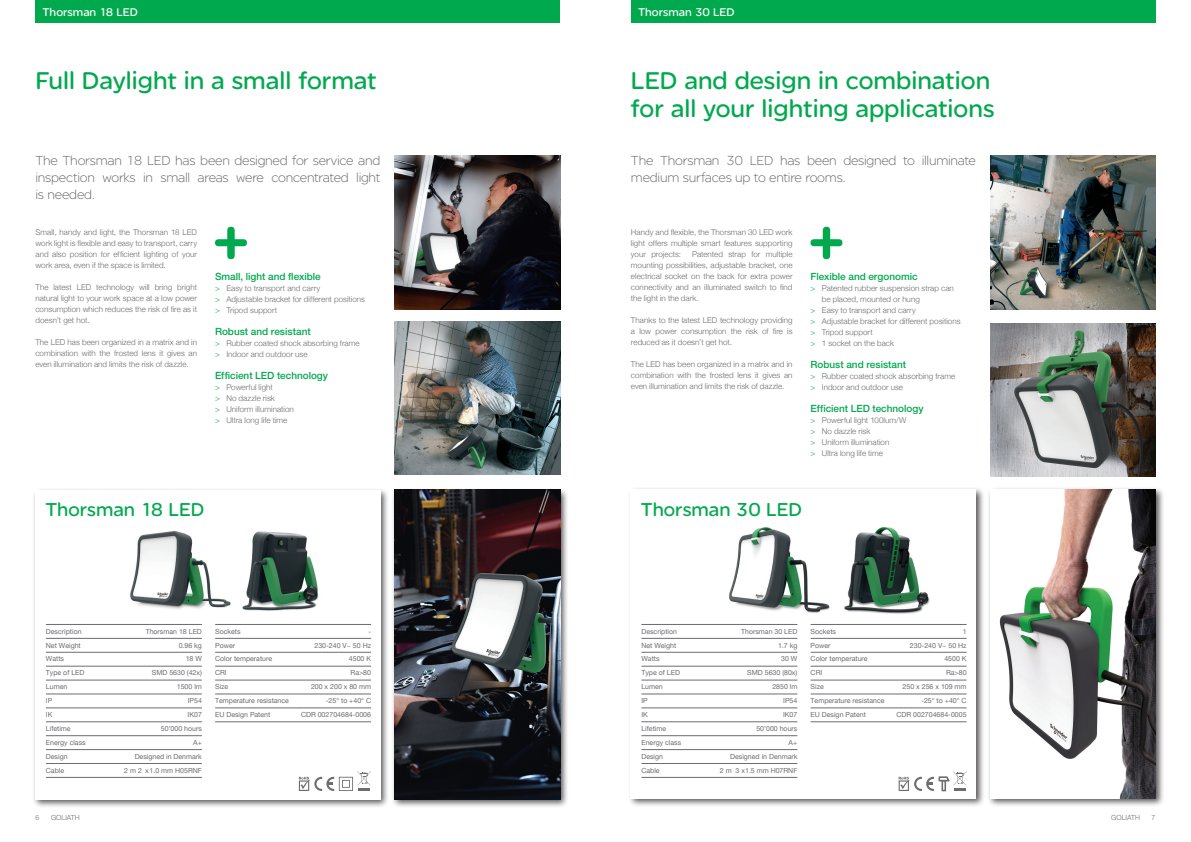
<style>
.page{position:relative;width:1191px;height:842px;background:#fff}
.page>*{position:absolute;margin:0;border:0;box-sizing:border-box;transform-origin:0 0}
.t1{font:26px/28px "SE Optimist";color:#00a94e}
.t2{font:20px "SE Optimist";color:#00a94e}
.t3{font:300 14px/17px "SE Optimist";letter-spacing:-.02em;color:#6c6d70;text-align:justify}
.t4{font:12px "SE Optimist";color:#fff}
.t5{font:500 10px "Helvetica Neue";letter-spacing:-.005em;color:#00a94e}
.t6{font:300 8px/11px "Helvetica Neue";letter-spacing:.005em;color:#6c6d70;text-align:justify}
.t7{font:7px/13.9px "Helvetica Neue";color:#6c6d70}
.t8{font:300 7px "Helvetica Neue";letter-spacing:.01em;color:#6c6d70}
.s1{color:#00a94e}
</style>
<div class="page">
<div style="left:32px;top:487px;width:357px;height:321px;background:#231f20;opacity:.75"></div>
<div style="left:35px;top:490px;width:345px;height:309px;background:#fff"></div>
<div style="left:391px;top:487px;width:178px;height:321px;background:#231f20;opacity:.75"></div>
<div style="left:627px;top:486px;width:357px;height:322px;background:#231f20;opacity:.75"></div>
<div style="left:631px;top:490px;width:345px;height:309px;background:#fff"></div>
<div style="left:986px;top:486px;width:178px;height:322px;background:#231f20;opacity:.75"></div>
<div style="left:35px;top:0;width:525px;height:23px;background:#00a94e"></div>
<div style="left:631px;top:0;width:524px;height:23px;background:#00a94e"></div>
<svg style="left:215px;top:227px;width:32px;height:32px"></svg>
<svg style="left:810px;top:227px;width:32px;height:32px"></svg>
<svg style="left:299px;top:771px;width:72px;height:20px"></svg>
<svg style="left:898px;top:771px;width:68px;height:20px"></svg>
<img style="left:130px;top:531px;width:189px;height:80px">
<img style="left:729px;top:527px;width:201px;height:87px">
<img style="left:990px;top:156px;width:165px;height:153px">
<img style="left:394px;top:322px;width:166px;height:153px">
<img style="left:990px;top:323px;width:165px;height:153px">
<img style="left:990px;top:490px;width:165px;height:309px">
<img style="left:394px;top:156px;width:166px;height:153px">
<img style="left:394px;top:490px;width:166px;height:309px">
<hr style="left:46px;top:624px;width:156px;height:1px;background:#6c6d70">
<hr style="left:46px;top:638px;width:156px;height:1px;background:#6c6d70">
<hr style="left:46px;top:652px;width:156px;height:1px;background:#6c6d70">
<hr style="left:46px;top:666px;width:156px;height:1px;background:#6c6d70">
<hr style="left:46px;top:680px;width:156px;height:1px;background:#6c6d70">
<hr style="left:46px;top:694px;width:156px;height:1px;background:#6c6d70">
<hr style="left:46px;top:708px;width:156px;height:1px;background:#6c6d70">
<hr style="left:46px;top:722px;width:156px;height:1px;background:#6c6d70">
<hr style="left:46px;top:735px;width:156px;height:1px;background:#6c6d70">
<hr style="left:46px;top:749px;width:156px;height:1px;background:#6c6d70">
<hr style="left:46px;top:763px;width:156px;height:1px;background:#6c6d70">
<hr style="left:46px;top:777px;width:156px;height:1px;background:#6c6d70">
<hr style="left:215px;top:624px;width:156px;height:1px;background:#6c6d70">
<hr style="left:215px;top:638px;width:156px;height:1px;background:#6c6d70">
<hr style="left:215px;top:652px;width:156px;height:1px;background:#6c6d70">
<hr style="left:215px;top:666px;width:156px;height:1px;background:#6c6d70">
<hr style="left:215px;top:680px;width:156px;height:1px;background:#6c6d70">
<hr style="left:215px;top:694px;width:156px;height:1px;background:#6c6d70">
<hr style="left:215px;top:708px;width:156px;height:1px;background:#6c6d70">
<hr style="left:215px;top:722px;width:156px;height:1px;background:#6c6d70">
<hr style="left:810px;top:624px;width:156px;height:1px;background:#6c6d70">
<hr style="left:810px;top:638px;width:156px;height:1px;background:#6c6d70">
<hr style="left:810px;top:652px;width:156px;height:1px;background:#6c6d70">
<hr style="left:810px;top:666px;width:156px;height:1px;background:#6c6d70">
<hr style="left:810px;top:680px;width:156px;height:1px;background:#6c6d70">
<hr style="left:810px;top:694px;width:156px;height:1px;background:#6c6d70">
<hr style="left:810px;top:708px;width:156px;height:1px;background:#6c6d70">
<hr style="left:810px;top:722px;width:156px;height:1px;background:#6c6d70">
<hr style="left:641px;top:624px;width:156px;height:1px;background:#6c6d70">
<hr style="left:641px;top:638px;width:156px;height:1px;background:#6c6d70">
<hr style="left:641px;top:652px;width:156px;height:1px;background:#6c6d70">
<hr style="left:641px;top:666px;width:156px;height:1px;background:#6c6d70">
<hr style="left:641px;top:680px;width:156px;height:1px;background:#6c6d70">
<hr style="left:641px;top:694px;width:156px;height:1px;background:#6c6d70">
<hr style="left:641px;top:708px;width:156px;height:1px;background:#6c6d70">
<hr style="left:641px;top:722px;width:156px;height:1px;background:#6c6d70">
<hr style="left:641px;top:735px;width:156px;height:1px;background:#6c6d70">
<hr style="left:641px;top:749px;width:156px;height:1px;background:#6c6d70">
<hr style="left:641px;top:763px;width:156px;height:1px;background:#6c6d70">
<hr style="left:641px;top:777px;width:156px;height:1px;background:#6c6d70">
<h3 class="t4" style="left:43px;top:5px;width:97px">Thorsman 18 LED</h3>
<h1 class="t1" style="left:35px;top:66px;width:343px">Full Daylight in a small format</h1>
<h3 class="t3" style="left:35px;top:152px;width:346px">The Thorsman 18 LED has been designed for service and inspection works in small areas were concentrated light is needed.</h3>
<p class="t6" style="left:35px;top:226px;width:163px">Small, handy and light, the Thorsman 18 LED work light is flexible and easy to transport, carry and also position for efficient lighting of your work area, even if the space is limited.</p>
<p class="t6" style="left:35px;top:281px;width:163px">The latest LED technology will bring bright natural light to your work space at a low power consumption which reduces the risk of fire as it doesn’t get hot.</p>
<p class="t6" style="left:35px;top:336px;width:163px">The LED has been organized in a matrix and in combination with the frosted lens it gives an even illumination and limits the risk of dazzle.</p>
<p class="t5" style="left:215px;top:270px;width:107px">Small, light and flexible</p>
<p class="t6" style="left:215px;top:282px;width:152px;text-align:left"><span class="s1">&gt;</span> Easy to transport and carry<br><span class="s1">&gt;</span> Adjustable bracket for different positions <span class="s1">&gt;</span> Tripod support</p>
<p class="t5" style="left:215px;top:325px;width:97px">Robust and resistant</p>
<p class="t6" style="left:215px;top:337px;width:146px"><span class="s1">&gt;</span> Rubber coated shock absorbing frame <span class="s1">&gt;</span> Indoor and outdoor use</p>
<p class="t5" style="left:215px;top:369px;width:115px">Efficient LED technology</p>
<p class="t6" style="left:215px;top:381px;width:80px;text-align:left"><span class="s1">&gt;</span> Powerful light<br><span class="s1">&gt;</span> No dazzle risk<br><span class="s1">&gt;</span> Uniform illumination <span class="s1">&gt;</span> Ultra long life time</p>
<h3 class="t4" style="left:638px;top:5px;width:98px">Thorsman 30 LED</h3>
<h1 class="t1" style="left:631px;top:66px;width:365px">LED and design in combination for all your lighting applications</h1>
<h3 class="t3" style="left:631px;top:152px;width:346px">The Thorsman 30 LED has been designed to illuminate medium surfaces up to entire rooms.</h3>
<p class="t6" style="left:631px;top:226px;width:163px">Handy and flexible, the Thorsman 30 LED work light offers multiple smart features supporting your projects:</p>
<p class="t6" style="left:631px;top:248px;width:163px;text-indent:61px">Patented strap for multiple mounting possibilities, adjustable bracket, one electrical socket on the back for extra power connectivity and an illuminated switch to find the light in the dark.</p>
<p class="t6" style="left:631px;top:314px;width:163px">Thanks to the latest LED technology providing a low power consumption the risk of fire is reduced as it doesn’t get hot.</p>
<p class="t6" style="left:631px;top:358px;width:163px">The LED has been organized in a matrix and in combination with the frosted lens it gives an even illumination and limits the risk of dazzle.</p>
<p class="t5" style="left:810px;top:270px;width:109px">Flexible and ergonomic</p>
<p class="t6" style="left:810px;top:282px;width:145px"><span class="s1">&gt;</span> Patented rubber suspension strap can</p>
<p class="t6" style="left:822px;top:293px;width:99px">be placed, mounted or hung</p>
<p class="t6" style="left:810px;top:304px;width:107px"><span class="s1">&gt;</span> Easy to transport and carry</p>
<p class="t6" style="left:810px;top:315px;width:152px"><span class="s1">&gt;</span> Adjustable bracket for different positions</p>
<p class="t6" style="left:810px;top:326px;width:64px"><span class="s1">&gt;</span> Tripod support</p>
<p class="t6" style="left:810px;top:337px;width:85px"><span class="s1">&gt;</span> 1 socket on the back</p>
<p class="t5" style="left:810px;top:358px;width:97px">Robust and resistant</p>
<p class="t6" style="left:810px;top:370px;width:146px"><span class="s1">&gt;</span> Rubber coated shock absorbing frame <span class="s1">&gt;</span> Indoor and outdoor use</p>
<p class="t5" style="left:810px;top:402px;width:115px">Efficient LED technology</p>
<p class="t6" style="left:810px;top:414px;width:97px;text-align:left"><span class="s1">&gt;</span> Powerful light 100lum/W <span class="s1">&gt;</span> No dazzle risk<br><span class="s1">&gt;</span> Uniform illumination<br><span class="s1">&gt;</span> Ultra long life time</p>
<h2 class="t2" style="left:45px;top:498px;width:161px">Thorsman 18 LED</h2>
<h2 class="t2" style="left:641px;top:498px;width:163px">Thorsman 30 LED</h2>
<p class="t7" style="left:46px;top:624px;width:41px">Description<br>Net Weight<br>Watts<br>Type of LED<br>Lumen<br>IP<br>IK<br>Lifetime<br>Energy class<br>Design<br>Cable</p>
<p class="t7" style="left:215px;top:624px;width:75px">Sockets<br>Power<br>Color temperature<br>CRI<br>Size<br>Temperature resistance<br>EU Design Patent</p>
<p class="t7" style="left:301px;top:624px;width:72px;text-align:right">-<br>230-240 V~ 50 Hz<br>4500 K<br>Ra&gt;80<br>200 x 200 x 80 mm -25° to +40° C<br>CDR 002704684-0006</p>
<p class="t7" style="left:124px;top:624px;width:79px;text-align:right">Thorsman 18 LED<br>0.96 kg<br>18 W<br>SMD 5630 (42x)<br>1500 lm<br>IP54<br>IK07<br>50’000 hours<br>A+<br>Designed in Denmark<br>2 m 2 x1.0 mm H05RNF</p>
<p class="t7" style="left:810px;top:624px;width:75px">Sockets<br>Power<br>Color temperature<br>CRI<br>Size<br>Temperature resistance<br>EU Design Patent</p>
<p class="t7" style="left:641px;top:624px;width:41px">Description<br>Net Weight<br>Watts<br>Type of LED<br>Lumen<br>IP<br>IK<br>Lifetime<br>Energy class<br>Design<br>Cable</p>
<p class="t7" style="left:896px;top:624px;width:72px;text-align:right">1<br>230-240 V~ 50 Hz<br>4500 K<br>Ra&gt;80<br>250 x 256 x 109 mm -25° to +40° C<br>CDR 002704684-0005</p>
<p class="t7" style="left:720px;top:624px;width:79px;text-align:right">Thorsman 30 LED<br>1.7 kg<br>30 W<br>SMD 5630 (80x)<br>2850 lm<br>IP54<br>IK07<br>50’000 hours<br>A+<br>Designed in Denmark<br>2 m 3 x1.5 mm H07RNF</p>
<p class="t8" style="left:35px;top:814px;width:5px">6</p>
<p class="t8" style="left:51px;top:814px;width:30px">GOLIATH</p>
<p class="t8" style="left:1111px;top:814px;width:30px">GOLIATH</p>
<p class="t8" style="left:1151px;top:814px;width:5px">7</p>
</div>
